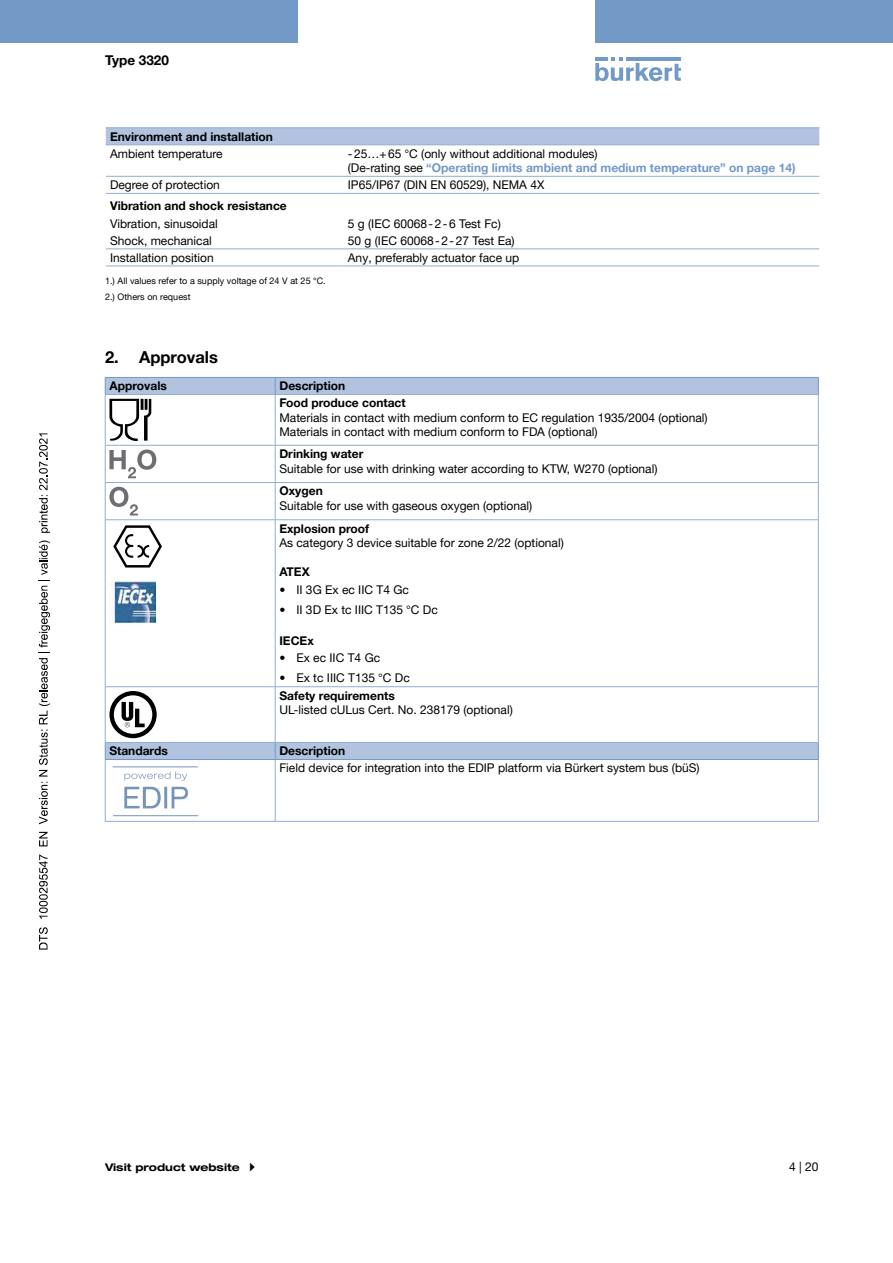
<style>
.page{position:relative;width:893px;height:1263px;background:#fff}
.page>*{position:absolute;margin:0;border:0;box-sizing:border-box;transform-origin:0 0}
.t1{font:700 16.5px "Helvetica Neue LTW1 G";color:#000}
.t2{font:700 13.5px "Helvetica Neue LTW1 G";color:#000}
.t3{font:12px/14.4px "Helvetica Neue LTW1 G";color:#000}
.t4{font:700 12px/17.1px "Helvetica Neue LTW1 G";color:#000}
.t5{font:700 12px/14.4px "Helvetica Neue LTW1 G";color:#7399c6}
.t6{font:700 expanded 10.5px "Helvetica Neue LTW1 G";color:#000}
.t7{font:9px/15.8px "Helvetica Neue LTW1 G";letter-spacing:.005em;color:#000}
.s1{font-weight:400;color:#000}
</style>
<div class="page">
<svg style="left:595px;top:57px;width:86px;height:24px"></svg>
<hr style="left:626px;top:57px;width:55px;height:4px;background:#7399c6">
<div style="left:0;top:0;width:298px;height:42px;background:#7399c6"></div>
<div style="left:595px;top:0;width:298px;height:42px;background:#7399c6"></div>
<svg style="left:106px;top:128px;width:713px;height:17px;background:#afc1de"></svg>
<hr style="left:106px;top:127px;width:238px;height:1px;background:#91add2">
<hr style="left:344px;top:127px;width:475px;height:1px;background:#91add2">
<hr style="left:106px;top:249px;width:238px;height:1px;background:#91add2">
<hr style="left:344px;top:249px;width:475px;height:1px;background:#91add2">
<hr style="left:106px;top:266px;width:238px;height:1px;background:#91add2">
<hr style="left:344px;top:266px;width:475px;height:1px;background:#91add2">
<hr style="left:106px;top:145px;width:238px;height:1px;background:#91add2">
<hr style="left:344px;top:145px;width:475px;height:1px;background:#91add2">
<hr style="left:106px;top:193px;width:238px;height:1px;background:#91add2">
<hr style="left:344px;top:193px;width:475px;height:1px;background:#91add2">
<hr style="left:106px;top:176px;width:238px;height:1px;background:#91add2">
<hr style="left:344px;top:176px;width:475px;height:1px;background:#91add2">
<svg style="left:106px;top:378px;width:712px;height:381px"></svg>
<hr style="left:105px;top:482px;width:170px;height:1px;background:#91add2">
<hr style="left:275px;top:394px;width:544px;height:1px;background:#91add2">
<hr style="left:818px;top:395px;width:1px;height:50px;background:#91add2">
<hr style="left:818px;top:445px;width:1px;height:37px;background:#91add2">
<hr style="left:818px;top:483px;width:1px;height:37px;background:#91add2">
<hr style="left:818px;top:520px;width:1px;height:166px;background:#91add2">
<hr style="left:818px;top:687px;width:1px;height:55px;background:#91add2">
<hr style="left:275px;top:742px;width:544px;height:1px;background:#91add2">
<hr style="left:105px;top:394px;width:170px;height:1px;background:#91add2">
<hr style="left:105px;top:395px;width:1px;height:50px;background:#91add2">
<hr style="left:275px;top:395px;width:1px;height:50px;background:#91add2">
<hr style="left:105px;top:445px;width:1px;height:37px;background:#91add2">
<hr style="left:275px;top:445px;width:1px;height:37px;background:#91add2">
<hr style="left:105px;top:483px;width:1px;height:37px;background:#91add2">
<hr style="left:275px;top:483px;width:1px;height:37px;background:#91add2">
<hr style="left:105px;top:520px;width:1px;height:166px;background:#91add2">
<hr style="left:275px;top:520px;width:1px;height:166px;background:#91add2">
<hr style="left:105px;top:687px;width:1px;height:55px;background:#91add2">
<hr style="left:275px;top:687px;width:1px;height:55px;background:#91add2">
<hr style="left:105px;top:742px;width:170px;height:1px;background:#91add2">
<hr style="left:105px;top:377px;width:170px;height:1px;background:#7399c6">
<hr style="left:105px;top:445px;width:170px;height:1px;background:#91add2">
<hr style="left:105px;top:519px;width:170px;height:1px;background:#91add2">
<hr style="left:275px;top:377px;width:544px;height:1px;background:#7399c6">
<svg style="left:275px;top:378px;width:1px;height:16px"></svg>
<svg style="left:818px;top:378px;width:1px;height:16px"></svg>
<hr style="left:275px;top:445px;width:544px;height:1px;background:#91add2">
<hr style="left:275px;top:482px;width:544px;height:1px;background:#91add2">
<hr style="left:275px;top:519px;width:544px;height:1px;background:#91add2">
<svg style="left:275px;top:743px;width:1px;height:16px"></svg>
<hr style="left:105px;top:760px;width:1px;height:61px;background:#91add2">
<hr style="left:275px;top:760px;width:1px;height:61px;background:#91add2">
<hr style="left:818px;top:760px;width:1px;height:61px;background:#91add2">
<hr style="left:105px;top:821px;width:170px;height:1px;background:#91add2">
<hr style="left:275px;top:821px;width:544px;height:1px;background:#91add2">
<hr style="left:105px;top:686px;width:170px;height:1px;background:#91add2">
<hr style="left:275px;top:686px;width:544px;height:1px;background:#91add2">
<svg style="left:818px;top:743px;width:1px;height:16px"></svg>
<hr style="left:105px;top:759px;width:170px;height:1px;background:#7399c6">
<hr style="left:275px;top:759px;width:544px;height:1px;background:#7399c6">
<svg style="left:105px;top:378px;width:46px;height:63px"></svg>
<svg style="left:109px;top:449px;width:47px;height:29px"></svg>
<svg style="left:109px;top:487px;width:29px;height:28px"></svg>
<svg style="left:112px;top:524px;width:51px;height:45px"></svg>
<img style="left:109px;top:581px;width:47px;height:41px">
<svg style="left:105px;top:691px;width:52px;height:68px"></svg>
<svg style="left:124px;top:772px;width:63px;height:9px"></svg>
<svg style="left:124px;top:787px;width:64px;height:21px"></svg>
<hr style="left:113px;top:766px;width:85px;height:1px;background:#7594b8">
<hr style="left:113px;top:815px;width:85px;height:1px;background:#7594b8">
<svg style="left:39px;top:927px;width:9px;height:22px"></svg>
<svg style="left:39px;top:854px;width:9px;height:65px"></svg>
<svg style="left:39px;top:832px;width:9px;height:14px"></svg>
<svg style="left:39px;top:782px;width:9px;height:42px"></svg>
<svg style="left:39px;top:540px;width:11px;height:236px"></svg>
<svg style="left:39px;top:433px;width:11px;height:100px"></svg>
<p class="t2" style="left:105px;top:52px;width:65px">Type 3320</p>
<p class="t4" style="left:110px;top:128px;width:164px">Environment and installation</p>
<p class="t3" style="left:110px;top:146px;width:114px">Ambient temperature</p>
<p class="t5" style="left:348px;top:146px;width:449px"><span class="s1">-25…+65 °C (only without additional modules)<br>(De-rating see</span> “Operating limits ambient and medium temperature” on page 14)</p>
<p class="t3" style="left:110px;top:178px;width:111px">Degree of protection</p>
<p class="t3" style="left:348px;top:178px;width:198px">IP65/IP67 (DIN EN 60529), NEMA 4X</p>
<p class="t4" style="left:110px;top:198px;width:178px">Vibration and shock resistance</p>
<p class="t3" style="left:110px;top:216px;width:109px">Vibration, sinusoidal</p>
<p class="t3" style="left:348px;top:216px;width:154px">5 g (IEC 60068-2-6 Test Fc)</p>
<p class="t3" style="left:110px;top:233px;width:103px">Shock, mechanical</p>
<p class="t3" style="left:348px;top:233px;width:168px">50 g (IEC 60068-2-27 Test Ea)</p>
<p class="t3" style="left:110px;top:250px;width:105px">Installation position</p>
<p class="t3" style="left:348px;top:250px;width:173px">Any, preferably actuator face up</p>
<p class="t7" style="left:105px;top:273px;width:222px">1.) All values refer to a supply voltage of 24 V at 25 °C.<br>2.) Others on request</p>
<h1 class="t1" style="left:105px;top:347px;width:115px">2. Approvals</h1>
<p class="t4" style="left:109px;top:377px;width:59px">Approvals</p>
<p class="t4" style="left:279px;top:377px;width:128px">Description<br>Food produce contact</p>
<p class="t3" style="left:279px;top:410px;width:430px">Materials in contact with medium conform to EC regulation 1935/2004 (optional)<br>Materials in contact with medium conform to FDA (optional)</p>
<p class="t4" style="left:279px;top:445px;width:85px">Drinking water</p>
<p class="t3" style="left:279px;top:461px;width:379px">Suitable for use with drinking water according to KTW, W270 (optional)</p>
<p class="t4" style="left:279px;top:482px;width:45px">Oxygen</p>
<p class="t3" style="left:279px;top:498px;width:254px">Suitable for use with gaseous oxygen (optional)</p>
<p class="t4" style="left:279px;top:520px;width:91px">Explosion proof</p>
<p class="t3" style="left:279px;top:535px;width:286px">As category 3 device suitable for zone 2/22 (optional)</p>
<p class="t4" style="left:279px;top:563px;width:32px">ATEX</p>
<p class="t3" style="left:279px;top:582px;width:131px">• II 3G Ex ec IIC T4 Gc</p>
<p class="t3" style="left:279px;top:602px;width:160px">• II 3D Ex tc IIIC T135 °C Dc</p>
<p class="t4" style="left:279px;top:632px;width:36px">IECEx</p>
<p class="t3" style="left:279px;top:651px;width:102px">• Ex ec IIC T4 Gc</p>
<p class="t3" style="left:279px;top:671px;width:132px">• Ex tc IIIC T135 °C Dc</p>
<p class="t4" style="left:279px;top:687px;width:117px">Safety requirements</p>
<p class="t3" style="left:279px;top:702px;width:235px">UL-listed cULus Cert. No. 238179 (optional)</p>
<p class="t4" style="left:109px;top:742px;width:60px">Standards</p>
<p class="t4" style="left:279px;top:742px;width:67px">Description</p>
<p class="t3" style="left:279px;top:761px;width:422px">Field device for integration into the EDIP platform via Bürkert system bus (büS)</p>
<p class="t6" style="left:105px;top:1161px;width:136px">Visit product website</p>
<p class="t3" style="left:789px;top:1159px;width:31px">4 | 20</p>
</div>
